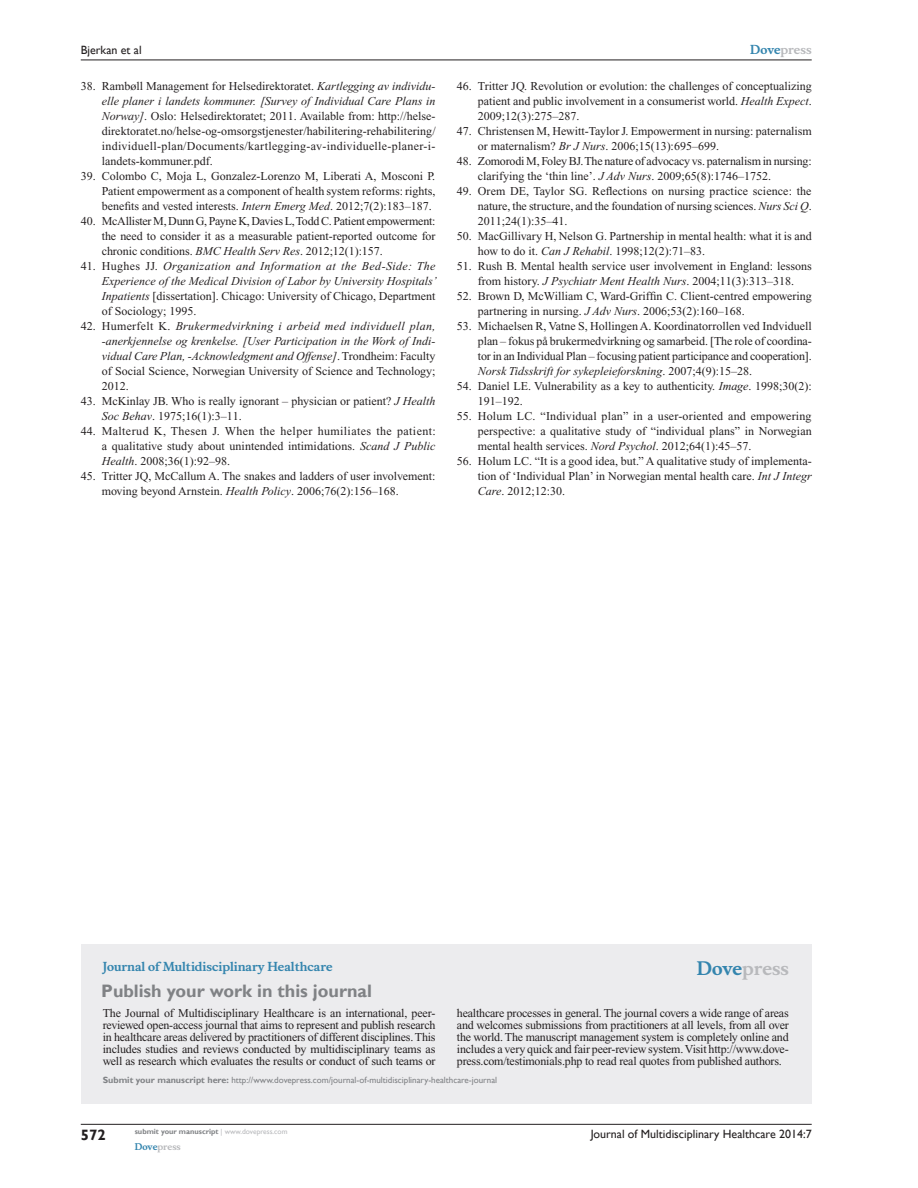
<style>
.page{position:relative;width:918px;height:1188px;background:#fff}
.page>*{position:absolute;margin:0;border:0;box-sizing:border-box;transform-origin:0 0}
.PromBx-H1{font:700 18px "Gill Sans";color:#808285}
.PromBx-Brand{font:700 18px "Musee";color:#b8b9bc}
.t1{font:700 15px "Gill Sans";color:#231f20}
.RefNL2{font:12px/15px "Times New Roman";color:#231f20;text-align:justify}
.PromBx-Tx{font:12px/12px "Times New Roman";letter-spacing:-.015em;color:#231f20;text-align:justify}
.RefNL2-2{font:italic 12px/15px "Times New Roman";color:#231f20;text-align:justify}
.t2{font:12px "Gill Sans";color:#231f20}
.PromBx-JrnlName{font:700 12px "Musee";color:#3485ae}
.t3{font:700 12px "Musee";color:#b8b9bc}
.PromBx-SubmitMssWebA{font:9px "Gill Sans";color:#808285}
.t4{font:700 9px "Musee";color:#b8b9bc}
.t5{font:700 7.5px "Gill Sans";color:#808285}
.s1{font-style:italic}
.s2{font-style:normal}
.s3{color:#3485ae}
.s4{font-weight:700}
.s5{font-weight:400;color:#b8b9bc}
</style>
<div class="page">
<div style="left:81px;top:944px;width:731px;height:159px;background:#ececee"></div>
<hr style="left:81px;top:1124px;width:731px;height:1px;background:#231f20">
<hr style="left:81px;top:60px;width:731px;height:1px;background:#231f20">
<p class="t2" style="left:81px;top:43px;width:62px">Bjerkan et al</p>
<p class="RefNL2" style="left:102px;top:79px;width:335px;text-indent:-21px">38. Rambøll Management for Helsedirektoratet. <span class="s1">Kartlegging av individu&shy;elle planer i landets kommuner. [Survey of Individual Care Plans in Norway]</span>. Oslo: Helsedirektoratet; 2011. Available from: http://helse&shy;direktoratet.no/helse-og-omsorgstjenester/habilitering-rehabilitering/ individuell-plan/Documents/kartlegging-av-individuelle-planer-i&shy;landets-kommuner.pdf.</p>
<p class="RefNL2" style="left:102px;top:169px;width:335px;text-indent:-21px">39. Colombo C, Moja L, Gonzalez-Lorenzo M, Liberati A, Mosconi P.<br>Patient empowerment as a component of health system reforms: rights, benefits and vested interests. <span class="s1">Intern Emerg Med</span>. 2012;7(2):183–187.</p>
<p class="RefNL2" style="left:102px;top:214px;width:335px;text-indent:-21px">40. McAllister M, Dunn G, Payne K, Davies L, Todd C. Patient empowerment: the need to consider it as a measurable patient-reported outcome for chronic conditions. <span class="s1">BMC Health Serv Res</span>. 2012;12(1):157.</p>
<p class="RefNL2-2" style="left:102px;top:259px;width:337px;text-indent:-21px"><span class="s2">41. Hughes JJ.</span> Organization and Information at the Bed-Side: The Experience of the Medical Division of Labor by University Hospitals’ Inpatients <span class="s2">[dissertation]. Chicago: University of Chicago, Department of Sociology; 1995.</span></p>
<p class="RefNL2-2" style="left:102px;top:319px;width:335px;text-indent:-21px"><span class="s2">42. Humerfelt K.</span> Brukermedvirkning i arbeid med individuell plan, -anerkjennelse og krenkelse. [User Participation in the Work of Indi&shy;vidual Care Plan, -Acknowledgment and Offense]<span class="s2">. Trondheim: Faculty of Social Science, Norwegian University of Science and Technology; 2012.</span></p>
<p class="RefNL2" style="left:102px;top:394px;width:335px;text-indent:-21px">43. McKinlay JB. Who is really ignorant – physician or patient? <span class="s1">J Health<br>Soc Behav</span>. 1975;16(1):3–11.</p>
<p class="RefNL2" style="left:102px;top:424px;width:336px;text-indent:-21px">44. Malterud K, Thesen J. When the helper humiliates the patient: a qualitative study about unintended intimidations. <span class="s1">Scand J Public Health</span>. 2008;36(1):92–98.</p>
<p class="RefNL2" style="left:102px;top:469px;width:335px;text-indent:-21px">45. Tritter JQ, McCallum A. The snakes and ladders of user involvement: moving beyond Arnstein. <span class="s1">Health Policy</span>. 2006;76(2):156–168.</p>
<p class="t3" style="left:750px;top:43px;width:63px"><span class="s3">Dove</span>press</p>
<p class="RefNL2" style="left:478px;top:79px;width:335px;text-indent:-21px">46. Tritter JQ. Revolution or evolution: the challenges of conceptualizing patient and public involvement in a consumerist world. <span class="s1">Health Expect</span>.<br>2009;12(3):275–287.</p>
<p class="RefNL2" style="left:478px;top:124px;width:336px;text-indent:-21px">47. Christensen M, Hewitt-Taylor J. Empowerment in nursing: paternalism or maternalism? <span class="s1">Br J Nurs</span>. 2006;15(13):695–699.</p>
<p class="RefNL2" style="left:478px;top:154px;width:335px;text-indent:-21px">48. Zomorodi M, Foley BJ. The nature of advocacy vs. paternalism in nursing: clarifying the ‘thin line’. <span class="s1">J Adv Nurs</span>. 2009;65(8):1746–1752.</p>
<p class="RefNL2" style="left:478px;top:184px;width:335px;text-indent:-21px">49. Orem DE, Taylor SG. Reflections on nursing practice science: the nature, the structure, and the foundation of nursing sciences. <span class="s1">Nurs Sci Q</span>.<br>2011;24(1):35–41.</p>
<p class="RefNL2" style="left:478px;top:229px;width:335px;text-indent:-21px">50. MacGillivary H, Nelson G. Partnership in mental health: what it is and how to do it. <span class="s1">Can J Rehabil</span>. 1998;12(2):71–83.</p>
<p class="RefNL2" style="left:457px;top:259px;width:356px;text-align:center">51. Rush B. Mental health service user involvement in England: lessons from history. <span class="s1">J Psychiatr Ment Health Nurs</span>. 2004;11(3):313–318.</p>
<p class="RefNL2" style="left:478px;top:289px;width:335px;text-indent:-21px">52. Brown D, McWilliam C, Ward-Griffin C. Client-centred empowering partnering in nursing. <span class="s1">J Adv Nurs</span>. 2006;53(2):160–168.</p>
<p class="RefNL2" style="left:478px;top:319px;width:335px;text-indent:-21px">53. Michaelsen R, Vatne S, Hollingen A. Koordinatorrollen ved Indviduell plan – fokus på brukermedvirkning og samarbeid. [The role of coordina&shy;tor in an Individual Plan – focusing patient participance and cooperation].<br><span class="s1">Norsk Tidsskrift for sykepleieforskning</span>. 2007;4(9):15–28.</p>
<p class="RefNL2" style="left:478px;top:379px;width:335px;text-indent:-21px">54. Daniel LE. Vulnerability as a key to authenticity. <span class="s1">Image</span>. 1998;30(2):<br>191–192.</p>
<p class="RefNL2" style="left:478px;top:409px;width:335px;text-indent:-21px">55. Holum LC. “Individual plan” in a user-oriented and empowering perspective: a qualitative study of “individual plans” in Norwegian mental health services. <span class="s1">Nord Psychol</span>. 2012;64(1):45–57.</p>
<p class="RefNL2" style="left:478px;top:454px;width:335px;text-indent:-21px">56. Holum LC. “It is a good idea, but.” A qualitative study of implementa&shy;tion of ‘Individual Plan’ in Norwegian mental health care. <span class="s1">Int J Integr Care</span>. 2012;12:30.</p>
<p class="PromBx-JrnlName" style="left:103px;top:959px;width:231px">Journal of Multidisciplinary Healthcare</p>
<p class="PromBx-H1" style="left:101px;top:980px;width:272px">Publish your work in this journal</p>
<p class="PromBx-Brand" style="left:697px;top:958px;width:94px"><span class="s3">Dove</span>press</p>
<p class="PromBx-Tx" style="left:103px;top:1007px;width:334px">The Journal of Multidisciplinary Healthcare is an international, peer&shy;reviewed open-access journal that aims to represent and publish research in healthcare areas delivered by practitioners of different disciplines. This includes studies and reviews conducted by multidisciplinary teams as well as research which evaluates the results or conduct of such teams or</p>
<p class="PromBx-Tx" style="left:457px;top:1007px;width:333px">healthcare processes in general. The journal covers a wide range of areas and welcomes submissions from practitioners at all levels, from all over the world. The manuscript management system is completely online and includes a very quick and fair peer-review system. Visit http://www.dove&shy;press.com/testimonials.php to read real quotes from published authors.</p>
<p class="PromBx-SubmitMssWebA" style="left:103px;top:1075px;width:396px"><span class="s4">Submit your manuscript here:</span> http://www.dovepress.com/journal-of-multidisciplinary-healthcare-journal</p>
<p class="t1" style="left:81px;top:1126px;width:26px">572</p>
<p class="t5" style="left:135px;top:1127px;width:154px">submit your manuscript <span class="s5">| www.dovepress.com</span></p>
<p class="t4" style="left:135px;top:1141px;width:48px"><span class="s3">Dove</span>press</p>
<p class="t2" style="left:591px;top:1127px;width:222px">Journal of Multidisciplinary Healthcare 2014:7</p>
</div>
